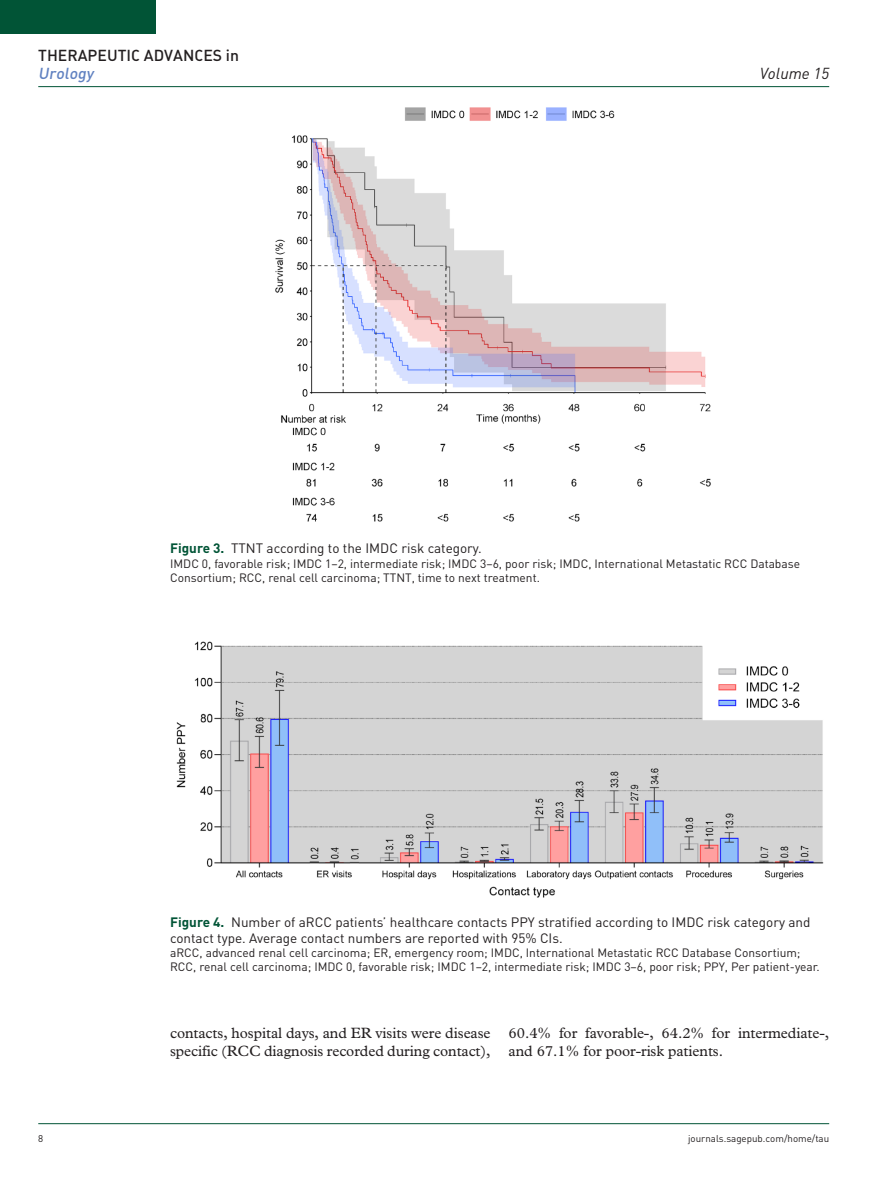
<style>
.page{position:relative;width:893px;height:1191px;background:#fff}
.page>*{position:absolute;margin:0;border:0;box-sizing:border-box;transform-origin:0 0}
.t1{font:15.75px "DIN Medium Alternate";color:#231f20}
.t2{font:italic 15.75px "DIN";color:#231f20}
.t3{font:italic 15.75px "DIN Medium Alternate";color:#6182c1}
.t4{font:15px/18px "Plantin Std";letter-spacing:-.005em;color:#231f20}
.t5{font:13.5px/15.8px "DIN";color:#231f20}
.t6{font:12px/14.2px "DIN";color:#231f20}
.t7{font:9.75px "DIN";color:#231f20}
.s1{font-weight:700;color:#015436}
</style>
<div class="page">
<hr style="left:38px;top:86px;width:791px;height:1px;background:#015436">
<hr style="left:38px;top:1123px;width:791px;height:1px;background:#015436">
<div style="left:0;top:0;width:155px;height:34px;background:#015436"></div>
<img style="left:275px;top:107px;width:436px;height:415px">
<img style="left:176px;top:641px;width:648px;height:257px">
<h1 class="t1" style="left:38px;top:45px;width:202px">THERAPEUTIC ADVANCES IN</h1>
<h1 class="t3" style="left:38px;top:63px;width:57px">U rology</h1>
<h1 class="t2" style="left:760px;top:63px;width:71px">Volume 15</h1>
<p class="t5" style="left:170px;top:540px;width:313px"><span class="s1">Figure 3.</span> TTNT according to the IMDC risk category.</p>
<p class="t6" style="left:170px;top:556px;width:632px">IMDC 0, favorable risk; IMDC 1–2, intermediate risk; IMDC 3–6, poor risk; IMDC, International Metastatic RCC Database<br>Consortium; RCC, renal cell carcinoma; TTNT, time to next treatment.</p>
<p class="t5" style="left:170px;top:913px;width:642px"><span class="s1">Figure 4.</span> Number of aRCC patients’ healthcare contacts PPY stratified according to IMDC risk category and contact type. Average contact numbers are reported with 95% CIs.</p>
<p class="t6" style="left:170px;top:945px;width:651px">aRCC, advanced renal cell carcinoma; ER, emergency room; IMDC, International Metastatic RCC Database Consortium;<br>RCC, renal cell carcinoma; IMDC 0, favorable risk; IMDC 1–2, intermediate risk; IMDC 3–6, poor risk; PPY, Per patient-year.</p>
<p class="t4" style="left:170px;top:1024px;width:322px">contacts, hospital days, and ER visits were disease specific (RCC diagnosis recorded during contact),</p>
<p class="t4" style="left:509px;top:1024px;width:322px">60.4% for favorable-, 64.2% for intermediate-, and 67.1% for poor-risk patients.</p>
<p class="t7" style="left:38px;top:1132px;width:7px">8</p>
<p class="t7" style="left:688px;top:1132px;width:143px">journals.sagepub.com/home/tau</p>
</div>
